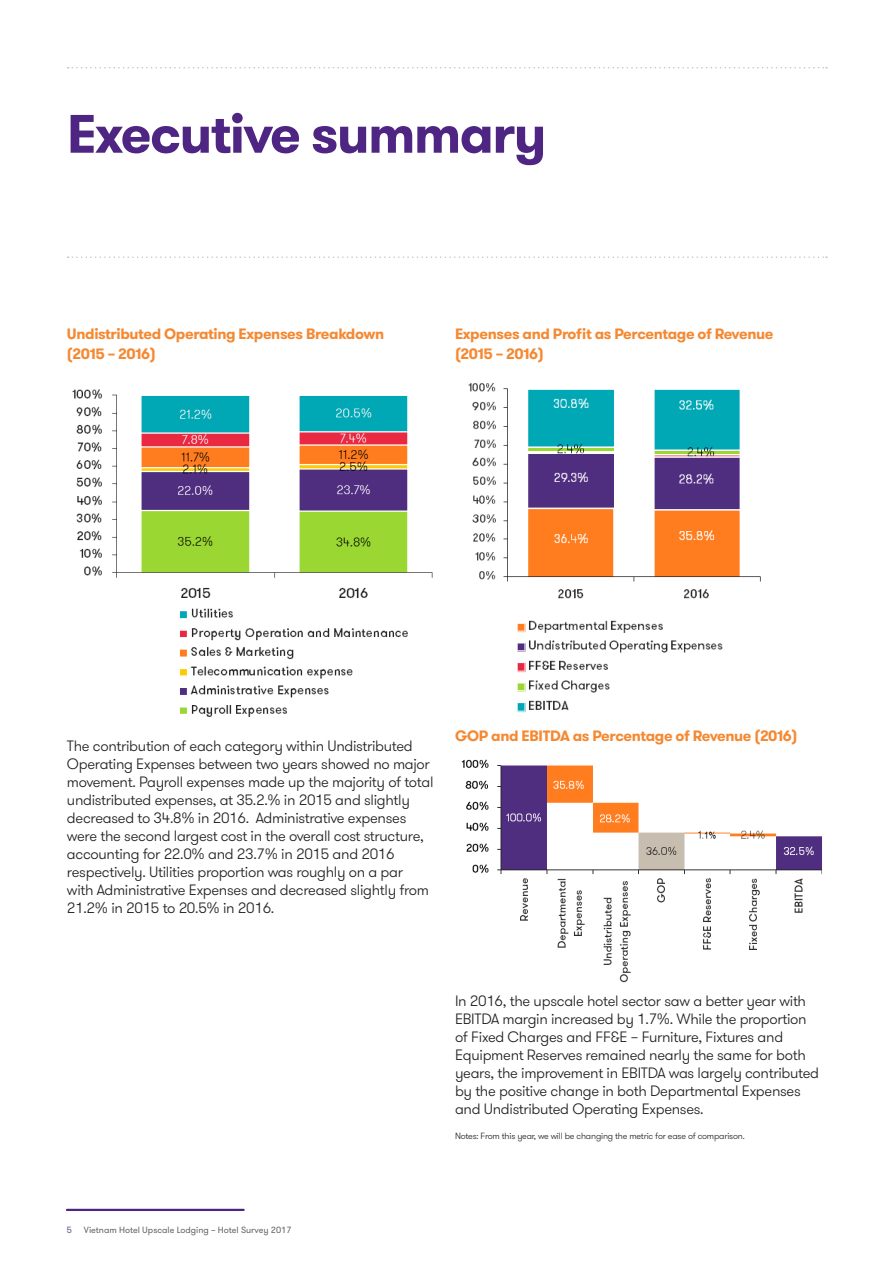
<style>
.page{position:relative;width:893px;height:1263px;background:#fff}
.page>*{position:absolute;margin:0;border:0;box-sizing:border-box;transform-origin:0 0}
.A_Title_text__ToC{font:700 54px "GT Walsheim Pro";letter-spacing:-.03em;color:#4e2582}
.G_Body_copy_normal{font:300 15px/18px "GT Walsheim Pro";letter-spacing:-.02em;color:#231f20}
.E_Sub_heading_two{font:700 15px "GT Walsheim Pro";letter-spacing:-.025em;color:#f58932}
.N_Notes___Sources{font:300 9px "GT Walsheim Pro";letter-spacing:-.02em;color:#231f20}
.t1{font:9px "GT Walsheim Pro";color:#636366}
.t2{font:9px "GT Walsheim Pro";color:#6e5299}
</style>
<div class="page">
<svg style="left:68px;top:256px;width:759px;height:2px"></svg>
<svg style="left:68px;top:67px;width:759px;height:1px"></svg>
<img style="left:461px;top:759px;width:361px;height:224px">
<img style="left:72px;top:389px;width:361px;height:328px">
<img style="left:468px;top:383px;width:293px;height:330px">
<hr style="left:67px;top:1209px;width:177px;height:2px;background:#4e2582">
<p class="A_Title_text__ToC" style="left:67px;top:99px;width:481px">Executive summary</p>
<p class="E_Sub_heading_two" style="left:67px;top:324px;width:319px">Undistributed Operating Expenses Breakdown</p>
<p class="E_Sub_heading_two" style="left:67px;top:344px;width:90px">(2015 – 2016)</p>
<p class="E_Sub_heading_two" style="left:455px;top:324px;width:320px">Expenses and Profit as Percentage of Revenue</p>
<p class="E_Sub_heading_two" style="left:455px;top:344px;width:90px">(2015 – 2016)</p>
<p class="G_Body_copy_normal" style="left:67px;top:737px;width:368px">The contribution of each category within Undistributed Operating Expenses between two years showed no major movement. Payroll expenses made up the majority of total undistributed expenses, at 35.2.% in 2015 and slightly decreased to 34.8% in 2016. Administrative expenses were the second largest cost in the overall cost structure, accounting for 22.0% and 23.7% in 2015 and 2016 respectively. Utilities proportion was roughly on a par<br>with Administrative Expenses and decreased slightly from 21.2% in 2015 to 20.5% in 2016.</p>
<p class="E_Sub_heading_two" style="left:455px;top:726px;width:344px">GOP and EBITDA as Percentage of Revenue (2016)</p>
<p class="G_Body_copy_normal" style="left:455px;top:992px;width:366px">In 2016, the upscale hotel sector saw a better year with EBITDA margin increased by 1.7%. While the proportion of Fixed Charges and FF&amp;E – Furniture, Fixtures and Equipment Reserves remained nearly the same for both years, the improvement in EBITDA was largely contributed by the positive change in both Departmental Expenses and Undistributed Operating Expenses.</p>
<p class="N_Notes___Sources" style="left:455px;top:1130px;width:291px">Notes: From this year, we will be changing the metric for ease of comparison.</p>
<p class="t2" style="left:67px;top:1224px;width:7px">5</p>
<p class="t1" style="left:84px;top:1224px;width:209px">Vietnam Hotel Upscale Lodging – Hotel Survey 2017</p>
</div>
